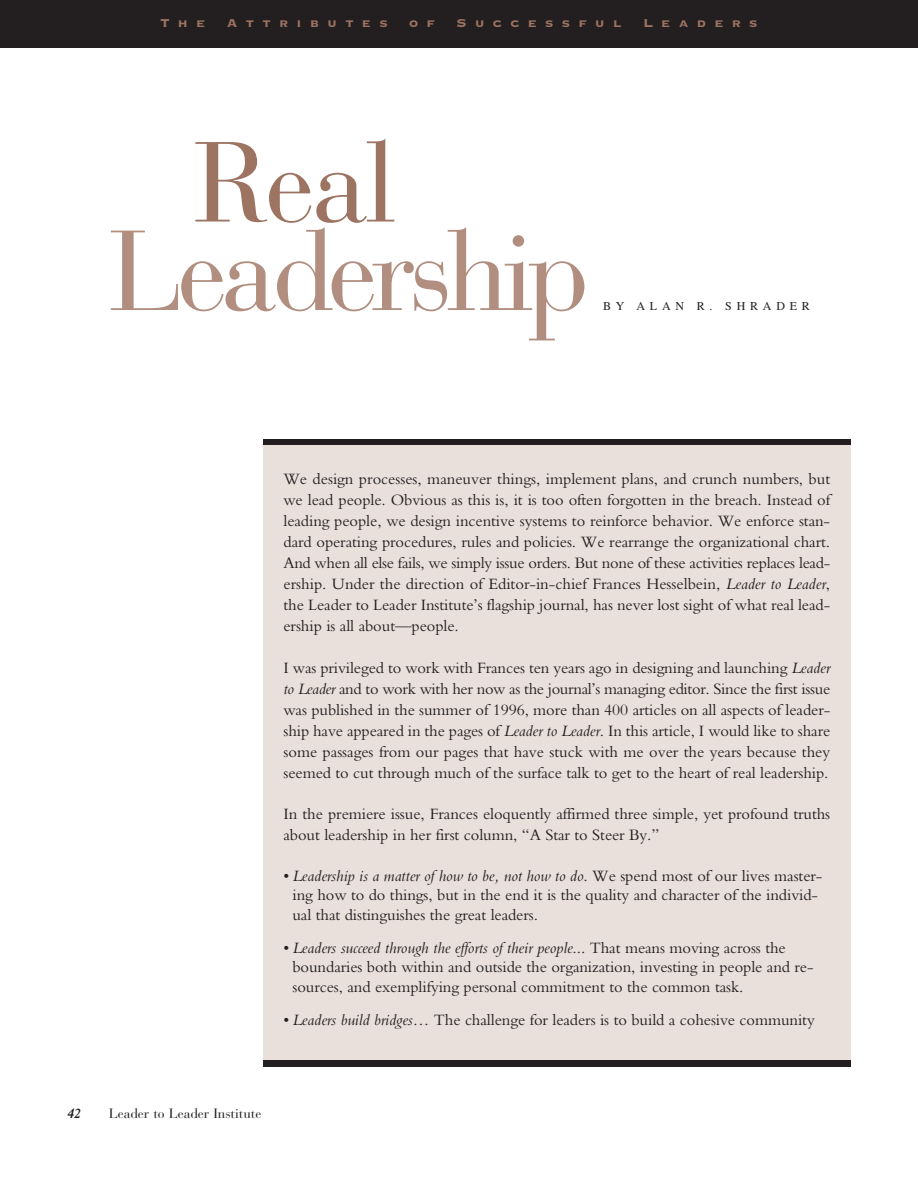
<style>
.page{position:relative;width:918px;height:1188px;background:#fff}
.page>*{position:absolute;margin:0;border:0;box-sizing:border-box;transform-origin:0 0}
.t1{font:112.8px "Bauer Bodoni Std";letter-spacing:-.055em;color:#b18e7f}
.t2{font:112.8px "Bauer Bodoni Std";color:#9d7362}
.t3{font:16.5px/21px "Bembo Std";letter-spacing:-.005em;color:#231f20}
.t4{font:15px "Copperplate Gothic Std 33 BC";letter-spacing:.55em;color:#9d7362}
.t5{font:13.5px "Bauer Bodoni Std";color:#231f20}
.t6{font:italic 600 13.5px "Times LT Std";color:#231f20}
.t7{font:12px "Times LT Std";letter-spacing:.4em;color:#231f20}
.s1{font-style:italic}
</style>
<div class="page">
<div style="left:0;top:0;width:918px;height:47px;background:#231f20"></div>
<div style="left:263px;top:439px;width:587px;height:627px;background:#231f20"></div>
<div style="left:263px;top:446px;width:587px;height:614px;background:#e9e0db"></div>
<p class="t4" style="left:160px;top:13px;width:46px">The</p>
<p class="t4" style="left:227px;top:13px;width:162px">Attributes</p>
<p class="t4" style="left:409px;top:13px;width:27px">o f</p>
<p class="t4" style="left:456px;top:13px;width:167px">Successful</p>
<p class="t4" style="left:643px;top:13px;width:116px">Leaders</p>
<h1 class="t2" style="left:193px;top:138px;width:205px">Real</h1>
<h1 class="t1" style="left:108px;top:227px;width:484px">Leadership</h1>
<p class="t7" style="left:603px;top:302px;width:208px">BY ALAN R. SHRADER</p>
<p class="t3" style="left:284px;top:469px;width:548px;text-align:justify">We design processes, maneuver things, implement plans, and crunch numbers, but we lead people. Obvious as this is, it is too often forgotten in the breach. Instead of leading people, we design incentive systems to reinforce behavior. We enforce stan&shy;dard operating procedures, rules and policies. We rearrange the organizational chart.<br>And when all else fails, we simply issue orders. But none of these activities replaces lead&shy;ership. Under the direction of Editor-in-chief Frances Hesselbein, <span class="s1">Leader to Leader</span>, the Leader to Leader Institute’s flagship journal, has never lost sight of what real lead&shy;ership is all about—people.</p>
<p class="t3" style="left:284px;top:658px;width:548px;text-align:justify">I was privileged to work with Frances ten years ago in designing and launching <span class="s1">Leader to Leader</span> and to work with her now as the journal’s managing editor. Since the first issue was published in the summer of 1996, more than 400 articles on all aspects of leader&shy;ship have appeared in the pages of <span class="s1">Leader to Leader</span>. In this article, I would like to share some passages from our pages that have stuck with me over the years because they seemed to cut through much of the surface talk to get to the heart of real leadership.</p>
<p class="t3" style="left:284px;top:805px;width:548px">In the premiere issue, Frances eloquently affirmed three simple, yet profound truths about leadership in her first column, “A Star to Steer By.”</p>
<p class="t3" style="left:292px;top:867px;width:531px;line-height:19.5px;text-indent:-9px">• <span class="s1">Leadership is a matter of how to be, not how to do</span>. We spend most of our lives master&shy;ing how to do things, but in the end it is the quality and character of the individ&shy;ual that distinguishes the great leaders.</p>
<p class="t3" style="left:292px;top:939px;width:523px;line-height:19.5px;text-indent:-9px">• <span class="s1">Leaders succeed through the efforts of their people</span>... That means moving across the boundaries both within and outside the organization, investing in people and re&shy;sources, and exemplifying personal commitment to the common task.</p>
<p class="t3" style="left:284px;top:1010px;width:533px">• <span class="s1">Leaders build bridges</span>… The challenge for leaders is to build a cohesive community</p>
<p class="t6" style="left:68px;top:1108px;width:15px">42</p>
<p class="t5" style="left:109px;top:1108px;width:154px">Leader to Leader Institute</p>
</div>
